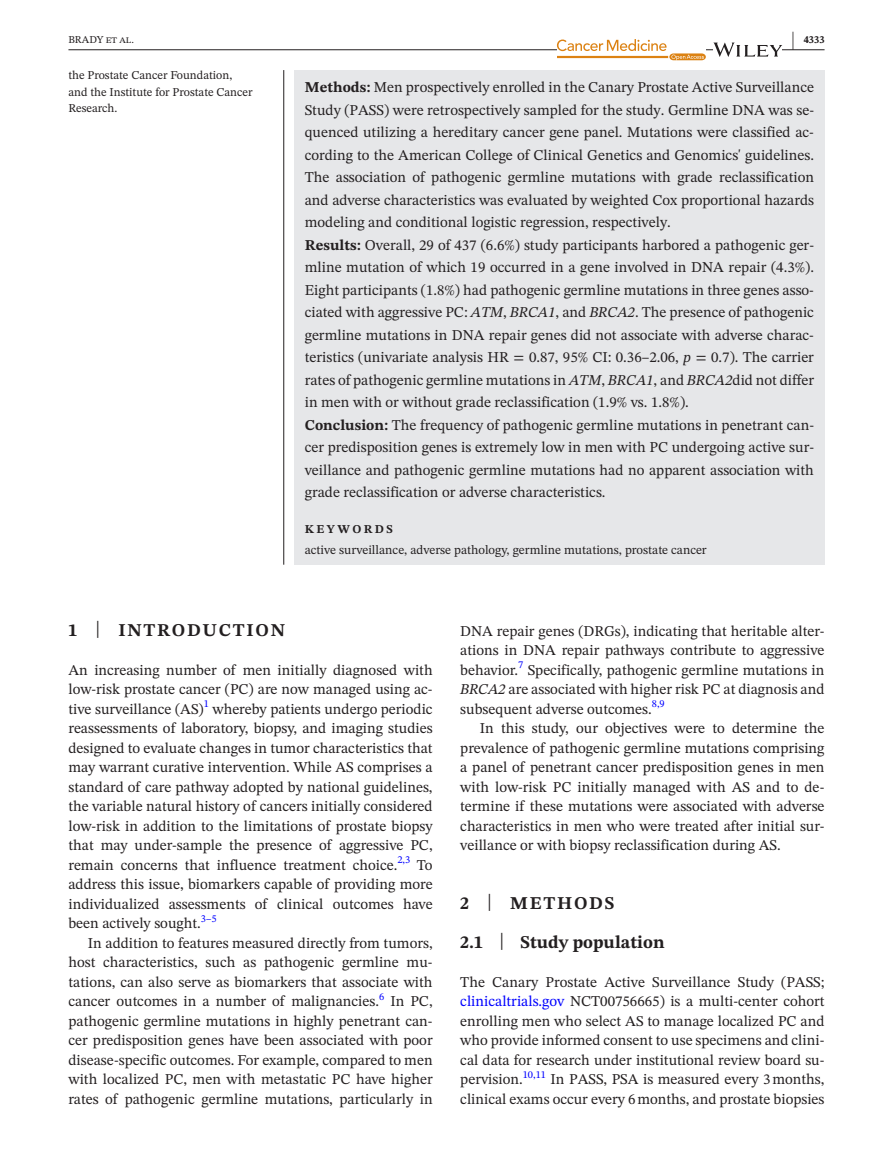
<style>
.page{position:relative;width:893px;height:1174px;background:#fff}
.page>*{position:absolute;margin:0;border:0;box-sizing:border-box;transform-origin:0 0}
.t1{font:700 21px "STIX Two Text";color:#231f20;scale:.42 1}
.t2{font:700 18px/39px "STIX Two Text";color:#231f20}
.t3{font:700 18px "STIX Two Text";letter-spacing:.09em;color:#231f20}
.t4{font:15px/19.5px "STIX Two Text";color:#231f20;text-align:justify}
.t5{font:12.75px "STIX Two Text";color:#231f20}
.t6{font:12px/16.5px "STIX Two Text";color:#231f20}
.t7{font:700 12px "STIX Two Text";letter-spacing:.2em;color:#231f20}
.t8{font:10.5px "STIX Two Text";color:#00f}
.t9{font:10.5px "STIX Two Text";color:#231f20}
.t10{font:700 10.5px "STIX Two Text";color:#231f20}
.s1{font-weight:700}
.s2{font-style:italic}
.s3{font-weight:400;font-size:23.7px}
.s4{color:#00f}
</style>
<div class="page">
<hr style="left:68px;top:49px;width:756px;height:1px;background:#231f20">
<svg style="left:557px;top:39px;width:149px;height:21px"></svg>
<svg style="left:713px;top:43px;width:69px;height:14px"></svg>
<div style="left:294px;top:70px;width:530px;height:494px;background:#e6e7e9"></div>
<hr style="left:283px;top:70px;width:1px;height:494px;background:#231f20">
<h1 class="t1" style="left:792px;top:24px;width:8px">|</h1>
<p class="t9" style="left:68px;top:32px;width:67px">BRADY et al.</p>
<p class="t10" style="left:804px;top:32px;width:22px">4333</p>
<p class="t6" style="left:68px;top:67px;width:186px">the Prostate Cancer Foundation, and the Institute for Prostate Cancer<br>Research.</p>
<p class="t4" style="left:305px;top:76px;width:511px;line-height:22.5px;text-align:left"><span class="s1">Methods:</span> Men prospectively enrolled in the Canary Prostate Active Surveillance Study (PASS) were retrospectively sampled for the study. Germline DNA was se&shy;quenced utilizing a hereditary cancer gene panel. Mutations were classified ac&shy;cording to the American College of Clinical Genetics and Genomics' guidelines.<br>The association of pathogenic germline mutations with grade reclassification and adverse characteristics was evaluated by weighted Cox proportional hazards modeling and conditional logistic regression, respectively.<br><span class="s1">Results:</span> Overall, 29 of 437 (6.6%) study participants harbored a pathogenic ger&shy;mline mutation of which 19 occurred in a gene involved in DNA repair (4.3%).<br>Eight participants (1.8%) had pathogenic germline mutations in three genes asso&shy;ciated with aggressive PC: <span class="s2">ATM</span>, <span class="s2">BRCA1</span>, and <span class="s2">BRCA2</span>. The presence of pathogenic germline mutations in DNA repair genes did not associate with adverse charac&shy;teristics (univariate analysis HR = 0.87, 95% CI: 0.36–2.06, <span class="s2">p</span> = 0.7). The carrier rates of pathogenic germline mutations in <span class="s2">ATM</span>, <span class="s2">BRCA1</span>, and <span class="s2">BRCA2</span>did not differ in men with or without grade reclassification (1.9% vs. 1.8%).<br><span class="s1">Conclusion:</span> The frequency of pathogenic germline mutations in penetrant can&shy;cer predisposition genes is extremely low in men with PC undergoing active sur&shy;veillance and pathogenic germline mutations had no apparent association with grade reclassification or adverse characteristics.</p>
<p class="t7" style="left:305px;top:520px;width:90px">KEYWORDS</p>
<p class="t5" style="left:305px;top:541px;width:404px">active surveillance, adverse pathology, germline mutations, prostate cancer</p>
<p class="t3" style="left:68px;top:617px;width:218px">1 <span class="s3">|</span> INTRODUCTION</p>
<p class="t4" style="left:68px;top:660px;width:366px">An increasing number of men initially diagnosed with low-risk prostate cancer (PC) are now managed using ac&shy;tive surveillance (AS)</p>
<p class="t8" style="left:204px;top:696px;width:7px">1</p>
<p class="t4" style="left:68px;top:699px;width:366px;text-indent:144px">whereby patients undergo periodic reassessments of laboratory, biopsy, and imaging studies designed to evaluate changes in tumor characteristics that may warrant curative intervention. While AS comprises a standard of care pathway adopted by national guidelines, the variable natural history of cancers initially considered low-risk in addition to the limitations of prostate biopsy that may under-sample the presence of aggressive PC, remain concerns that influence treatment choice.</p>
<p class="t8" style="left:397px;top:852px;width:14px">2,3</p>
<p class="t4" style="left:68px;top:855px;width:366px;text-indent:348px">To address this issue, biomarkers capable of providing more individualized assessments of clinical outcomes have been actively sought.</p>
<p class="t8" style="left:201px;top:910px;width:17px">3–5</p>
<p class="t4" style="left:68px;top:933px;width:366px;text-indent:20px">In addition to features measured directly from tumors, host characteristics, such as pathogenic germline mu&shy;tations, can also serve as biomarkers that associate with cancer outcomes in a number of malignancies.</p>
<p class="t8" style="left:379px;top:988px;width:7px">6</p>
<p class="t4" style="left:68px;top:991px;width:366px;text-indent:322px">In PC, pathogenic germline mutations in highly penetrant can&shy;cer predisposition genes have been associated with poor disease-specific outcomes. For example, compared to men with localized PC, men with metastatic PC have higher rates of pathogenic germline mutations, particularly in</p>
<p class="t4" style="left:460px;top:621px;width:366px">DNA repair genes (DRGs), indicating that heritable alter&shy;ations in DNA repair pathways contribute to aggressive behavior.<sup>7</sup> Specifically, pathogenic germline mutations in <span class="s2">BRCA2</span> are associated with higher risk PC at diagnosis and subsequent adverse outcomes.</p>
<p class="t8" style="left:652px;top:696px;width:14px">8,9</p>
<p class="t4" style="left:460px;top:718px;width:366px;text-indent:20px">In this study, our objectives were to determine the prevalence of pathogenic germline mutations comprising a panel of penetrant cancer predisposition genes in men with low-risk PC initially managed with AS and to de&shy;termine if these mutations were associated with adverse characteristics in men who were treated after initial sur&shy;veillance or with biopsy reclassification during AS.</p>
<p class="t2" style="left:460px;top:884px;width:206px">2 <span class="s3">|</span> METHODS<br>2.1 <span class="s3">|</span> Study population</p>
<p class="t4" style="left:460px;top:972px;width:366px">The Canary Prostate Active Surveillance Study (PASS; <span class="s4">clinicaltrials.gov</span> NCT00756665) is a multi-center cohort enrolling men who select AS to manage localized PC and who provide informed consent to use specimens and clini&shy;cal data for research under institutional review board su&shy;pervision.</p>
<p class="t8" style="left:523px;top:1066px;width:25px">10,11</p>
<p class="t4" style="left:460px;top:1069px;width:366px;text-align:right">In PASS, PSA is measured every 3months,<br>clinical exams occur every 6months, and prostate biopsies</p>
</div>
